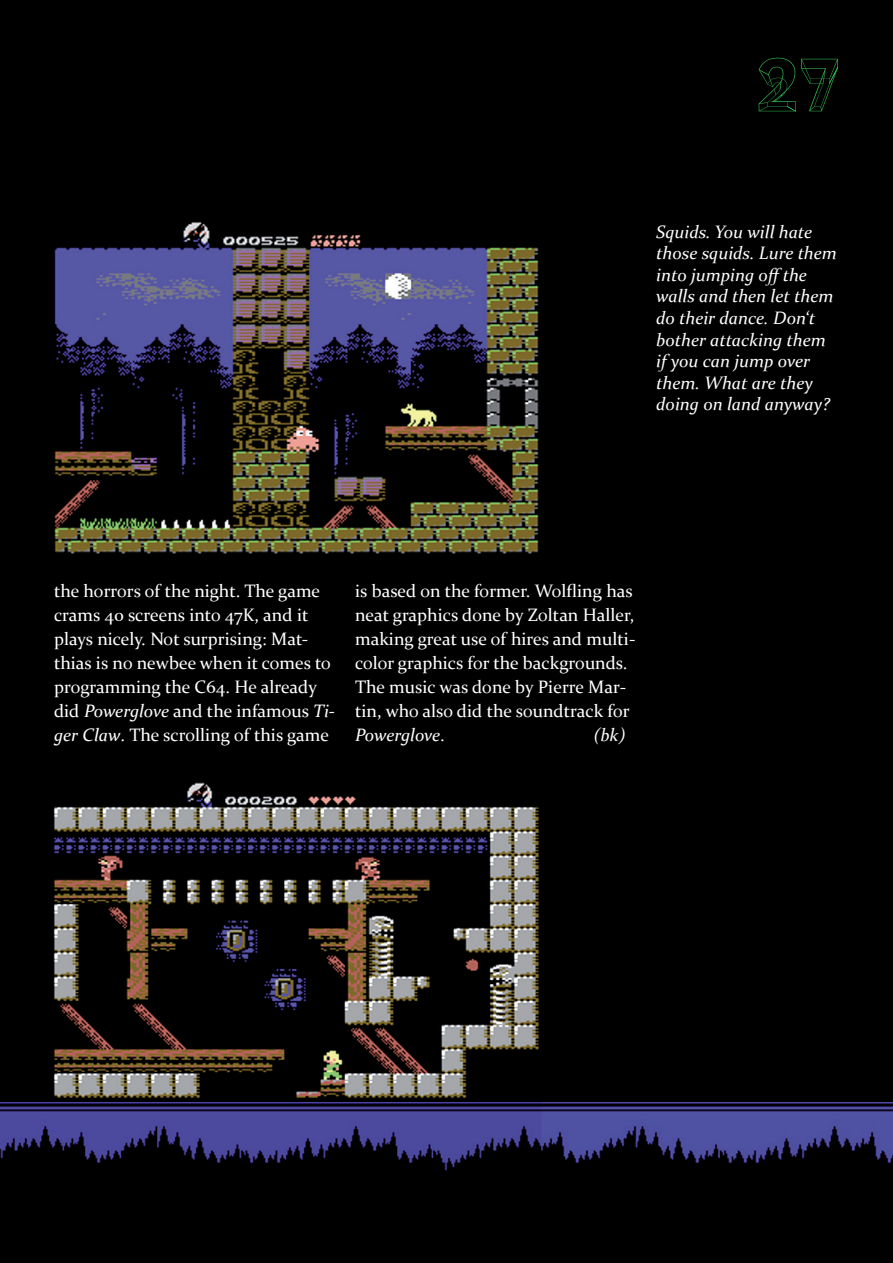
<style>
.page{position:relative;width:893px;height:1263px;background:#000}
.page>*{position:absolute;margin:0;border:0;box-sizing:border-box;transform-origin:0 0}
.t1{font:78px "Erectlorite";color:#2faf4b}
.t2{font:18px/24px "Constantia";color:#fff}
.t3{font:italic 18px/21.6px "Constantia";color:#fff}
.s1{font-style:italic}
</style>
<div class="page">
<img style="left:0;top:1102px;width:893px;height:69px">
<img style="left:54px;top:222px;width:485px;height:332px">
<img style="left:53px;top:782px;width:486px;height:316px">
<h1 class="t1" style="left:757px;top:39px;width:86px">27</h1>
<p class="t3" style="left:656px;top:220px;width:182px">Squids. You will hate those squids. Lure them into jumping offthe walls and then let them do their dance. Don‘t bother attacking them if you can jump over them. What are they doing on land anyway?</p>
<p class="t2" style="left:54px;top:578px;width:283px">the horrors of the night. The game crams 40 screens into 47K, and it plays nicely. Not surprising: Mat&shy;thias is no newbee when it comes to programming the C64. He already did <span class="s1">Powerglove</span> and the infamous <span class="s1">Ti&shy;ger Claw</span>. The scrolling of this game</p>
<p class="t2" style="left:355px;top:578px;width:282px">is based on the former. Wolfling has neat graphics done by Zoltan Haller, making great use of hires and multi&shy;color graphics for the backgrounds.<br>The music was done by Pierre Mar&shy;tin, who also did the soundtrack for<br><span class="s1">Powerglove</span>.</p>
<p class="t3" style="left:594px;top:723px;width:33px">(bk)</p>
</div>
